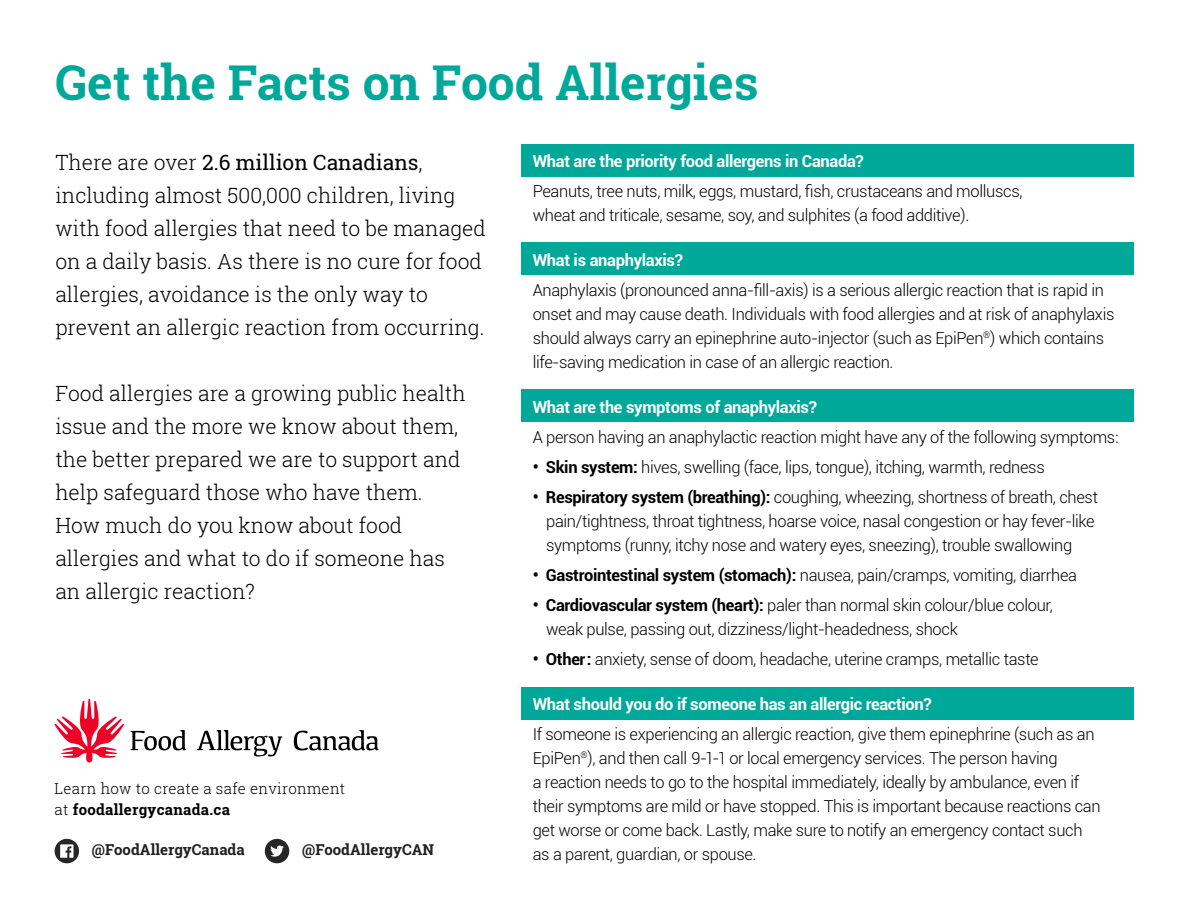
<style>
.page{position:relative;width:1188px;height:918px;background:#fff}
.page>*{position:absolute;margin:0;border:0;box-sizing:border-box;transform-origin:0 0}
.t1{font:700 48px "Roboto Slab";color:#00a89a}
.t2{font:300 21px/33px "Roboto Slab";color:#000}
.t3{font:300 16.5px/24px "Roboto";letter-spacing:-.02em;color:#000}
.t4{font:700 16.5px "Roboto";letter-spacing:-.02em;color:#fff}
.t5{font:300 15px/21px "Roboto Slab";letter-spacing:.02em;color:#000}
.t6{font:700 15px "Roboto Slab";color:#231f20}
.s1{font-weight:400}
.s2{font-weight:700}
</style>
<div class="page">
<div style="left:521px;top:243px;width:612px;height:32px;background:#00a89a"></div>
<div style="left:521px;top:390px;width:612px;height:32px;background:#00a89a"></div>
<div style="left:521px;top:688px;width:612px;height:32px;background:#00a89a"></div>
<div style="left:521px;top:144px;width:612px;height:33px;background:#00a89a"></div>
<svg style="left:294px;top:730px;width:85px;height:20px"></svg>
<svg style="left:197px;top:730px;width:85px;height:26px"></svg>
<svg style="left:131px;top:730px;width:55px;height:20px"></svg>
<svg style="left:55px;top:699px;width:69px;height:64px"></svg>
<svg style="left:265px;top:839px;width:24px;height:24px"></svg>
<svg style="left:55px;top:839px;width:24px;height:24px"></svg>
<h1 class="t1" style="left:55px;top:50px;width:705px">Get the Facts on Food Allergies</h1>
<p class="t2" style="left:55px;top:145px;width:432px">There are over <span class="s1">2.6 million Canadians</span>, including almost 500,000 children, living with food allergies that need to be managed on a daily basis. As there is no cure for food allergies, avoidance is the only way to prevent an allergic reaction from occurring.</p>
<p class="t2" style="left:55px;top:376px;width:412px">Food allergies are a growing public health issue and the more we know about them, the better prepared we are to support and help safeguard those who have them.<br>How much do you know about food allergies and what to do if someone has an allergic reaction?</p>
<p class="t5" style="left:55px;top:778px;width:292px">Learn how to create a safe environment at <span class="s2">foodallergycanada.ca</span></p>
<p class="t6" style="left:92px;top:839px;width:154px">@FoodAllergyCanada</p>
<p class="t6" style="left:302px;top:839px;width:134px">@FoodAllergyCAN</p>
<p class="t4" style="left:533px;top:149px;width:333px">What are the priority food allergens in Canada?</p>
<p class="t3" style="left:533px;top:178px;width:491px">Peanuts, tree nuts, milk, eggs, mustard, fish, crustaceans and molluscs, wheat and triticale, sesame, soy, and sulphites (a food additive).</p>
<p class="t4" style="left:533px;top:248px;width:152px">What is anaphylaxis?</p>
<p class="t3" style="left:533px;top:277px;width:583px">Anaphylaxis (pronounced anna-fill-axis) is a serious allergic reaction that is rapid in onset and may cause death. Individuals with food allergies and at risk of anaphylaxis should always carry an epinephrine auto-injector (such as EpiPen<sup>®</sup>) which contains life-saving medication in case of an allergic reaction.</p>
<p class="t4" style="left:533px;top:395px;width:286px">What are the symptoms of anaphylaxis?</p>
<p class="t3" style="left:533px;top:424px;width:587px">A person having an anaphylactic reaction might have any of the following symptoms:</p>
<p class="t3" style="left:533px;top:454px;width:514px"><span class="s2">• Skin system:</span> hives, swelling (face, lips, tongue), itching, warmth, redness</p>
<p class="t3" style="left:546px;top:484px;width:553px;text-indent:-13px"><span class="s2">• Respiratory system (breathing):</span> coughing, wheezing, shortness of breath, chest pain/tightness, throat tightness, hoarse voice, nasal congestion or hay fever-like symptoms (runny, itchy nose and watery eyes, sneezing), trouble swallowing</p>
<p class="t3" style="left:533px;top:562px;width:546px"><span class="s2">• Gastrointestinal system (stomach):</span> nausea, pain/cramps, vomiting, diarrhea</p>
<p class="t3" style="left:546px;top:592px;width:508px;text-indent:-13px"><span class="s2">• Cardiovascular system (heart):</span> paler than normal skin colour/blue colour, weak pulse, passing out, dizziness/light-headedness, shock</p>
<p class="t3" style="left:533px;top:646px;width:508px"><span class="s2">• Other:</span> anxiety, sense of doom, headache, uterine cramps, metallic taste</p>
<p class="t4" style="left:533px;top:692px;width:401px">What should you do if someone has an allergic reaction?</p>
<p class="t3" style="left:533px;top:721px;width:569px">If someone is experiencing an allergic reaction, give them epinephrine (such as an EpiPen<sup>®</sup>), and then call 9-1-1 or local emergency services. The person having<br>a reaction needs to go to the hospital immediately, ideally by ambulance, even if their symptoms are mild or have stopped. This is important because reactions can get worse or come back. Lastly, make sure to notify an emergency contact such as a parent, guardian, or spouse.</p>
</div>
